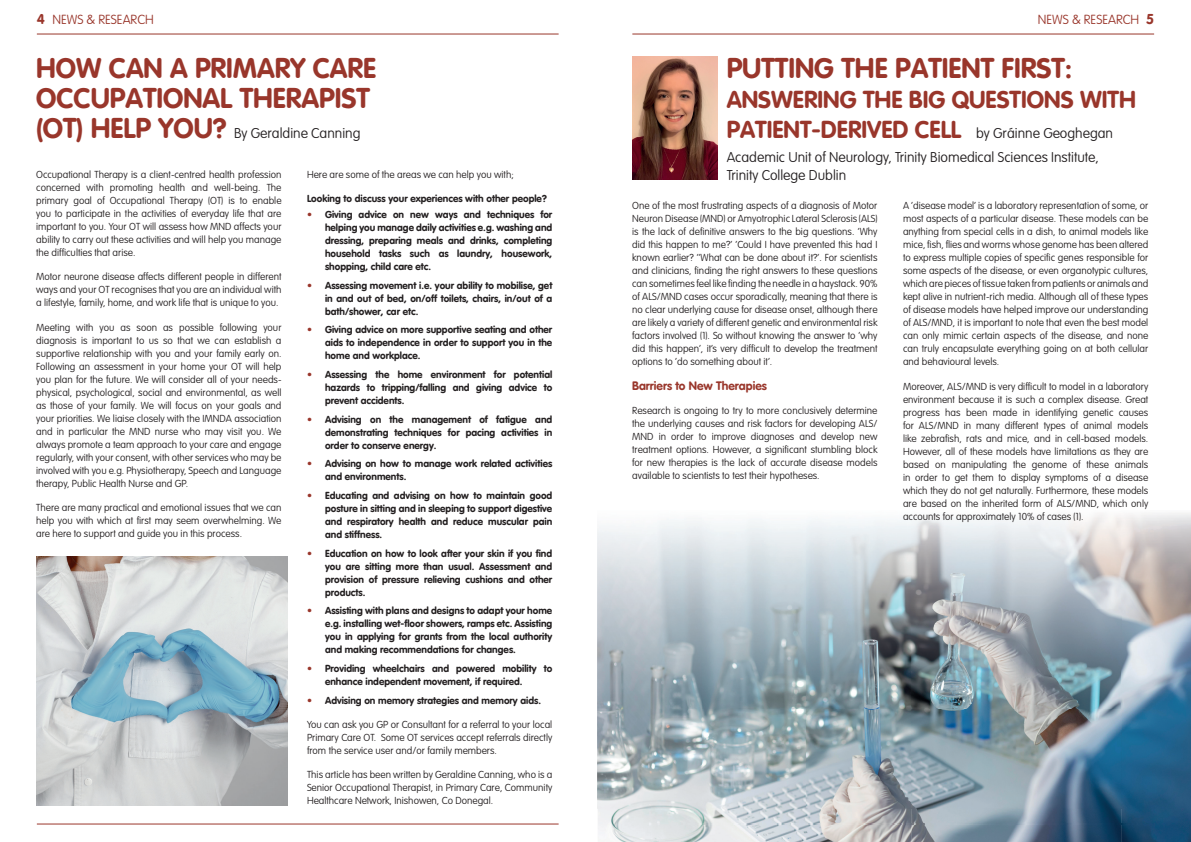
<style>
.page{position:relative;width:1191px;height:842px;background:#fff}
.page>*{position:absolute;margin:0;border:0;box-sizing:border-box;transform-origin:0 0}
.t1{font:28px/30px "VAG Rounded Bold";color:#99362b}
.t2{font:24px/30px "VAG Rounded Bold";color:#99362b}
.t3{font:100 14px/18px "VAG Rounded Std";color:#231f20}
.t4{font:100 13px "VAG Rounded Std";color:#99362b}
.t5{font:12px "VAG Rounded Bold";color:#99362b}
.t6{font:100 10px/13px "VAG Rounded Std";color:#231f20;text-align:justify}
.t7{font:10px/13px "VAG Rounded Bold";color:#231f20;text-align:justify}
.s1{font-family:"VAG Rounded Bold";font-weight:400;font-size:14px}
.s2{font-family:"VAG Rounded Bold";font-weight:400;font-size:28px;color:#99362b}
.s3{font-family:"VAG Rounded Std";font-weight:100;font-size:14px;color:#231f20}
.s4{color:#99362b}
</style>
<div class="page">
<hr style="left:37px;top:34px;width:521px;height:1px;background:#99362b">
<hr style="left:37px;top:824px;width:521px;height:1px;background:#99362b">
<hr style="left:632px;top:34px;width:522px;height:1px;background:#99362b">
<img style="left:36px;top:556px;width:251px;height:249px">
<img style="left:597px;top:513px;width:594px;height:329px">
<img style="left:632px;top:824px;width:522px;height:1px">
<img style="left:632px;top:57px;width:85px;height:122px">
<h3 class="t4" style="left:37px;top:12px;width:118px"><span class="s1">4</span> NEWS &amp; RESEARCH</h3>
<h3 class="t4" style="left:1037px;top:12px;width:118px">NEWS &amp; RESEARCH <span class="s1">5</span></h3>
<h1 class="t1" style="left:36px;top:53px;width:341px">HOW CAN A PRIMARY CARE<br>OCCUPATIONAL THERAPIST</h1>
<h3 class="t3" style="left:36px;top:125px;width:326px"><span class="s2">(OT) HELP YOU?</span> By Geraldine Canning</h3>
<p class="t6" style="left:36px;top:168px;width:247px">Occupational Therapy is a client-centred health profession concerned with promoting health and well-being. The primary goal of Occupational Therapy (OT) is to enable you to participate in the activities of everyday life that are important to you. Your OT will assess how MND affects your ability to carry out these activities and will help you manage the difficulties that arise.</p>
<p class="t6" style="left:36px;top:270px;width:247px">Motor neurone disease affects different people in different ways and your OT recognises that you are an individual with a lifestyle, family, home, and work life that is unique to you.</p>
<p class="t6" style="left:36px;top:321px;width:247px">Meeting with you as soon as possible following your diagnosis is important to us so that we can establish a supportive relationship with you and your family early on.<br>Following an assessment in your home your OT will help you plan for the future. We will consider all of your needs&shy;physical, psychological, social and environmental, as well as those of your family. We will focus on your goals and your priorities. We liaise closely with the IMNDA association and in particular the MND nurse who may visit you. We always promote a team approach to your care and engage regularly, with your consent, with other services who may be involved with you e.g. Physiotherapy, Speech and Language therapy, Public Health Nurse and GP.</p>
<p class="t6" style="left:36px;top:501px;width:247px">There are many practical and emotional issues that we can help you with which at first may seem overwhelming. We are here to support and guide you in this process.</p>
<h1 class="t1" style="left:726px;top:53px;width:347px">PUTTING THE PATIENT FIRST:</h1>
<h2 class="t2" style="left:726px;top:85px;width:411px">ANSWERING THE BIG QUESTIONS WITH<br>PATIENT-DERIVED CELL <span class="s3">by Gráinne Geoghegan</span></h2>
<h3 class="t3" style="left:726px;top:148px;width:374px">Academic Unit of Neurology, Trinity Biomedical Sciences Institute,<br>Trinity College Dublin</h3>
<p class="t6" style="left:307px;top:168px;width:208px">Here are some of the areas we can help you with;</p>
<p class="t7" style="left:307px;top:192px;width:241px">Looking to discuss your experiences with other people?</p>
<p class="t7" style="left:325px;top:208px;width:229px;text-indent:-18px"><span class="s4">•</span> Giving advice on new ways and techniques for helping you manage daily activities e.g. washing and dressing, preparing meals and drinks, completing household tasks such as laundry, housework, shopping, child care etc.</p>
<p class="t7" style="left:325px;top:279px;width:229px;text-indent:-18px"><span class="s4">•</span> Assessing movement i.e. your ability to mobilise, get in and out of bed, on/off toilets, chairs, in/out of a bath/shower, car etc.</p>
<p class="t7" style="left:325px;top:323px;width:229px;text-indent:-18px"><span class="s4">•</span> Giving advice on more supportive seating and other aids to independence in order to support you in the home and workplace.</p>
<p class="t7" style="left:325px;top:368px;width:229px;text-indent:-18px"><span class="s4">•</span> Assessing the home environment for potential hazards to tripping/falling and giving advice to prevent accidents.</p>
<p class="t7" style="left:325px;top:413px;width:229px;text-indent:-18px"><span class="s4">•</span> Advising on the management of fatigue and demonstrating techniques for pacing activities in order to conserve energy.</p>
<p class="t7" style="left:325px;top:457px;width:229px;text-indent:-18px"><span class="s4">•</span> Advising on how to manage work related activities and environments.</p>
<p class="t7" style="left:325px;top:489px;width:229px;text-indent:-18px"><span class="s4">•</span> Educating and advising on how to maintain good posture in sitting and in sleeping to support digestive and respiratory health and reduce muscular pain and stiffness.</p>
<p class="t7" style="left:325px;top:547px;width:229px;text-indent:-18px"><span class="s4">•</span> Education on how to look after your skin if you find you are sitting more than usual. Assessment and provision of pressure relieving cushions and other products.</p>
<p class="t7" style="left:325px;top:604px;width:229px;text-indent:-18px"><span class="s4">•</span> Assisting with plans and designs to adapt your home e.g. installing wet-floor showers, ramps etc. Assisting you in applying for grants from the local authority and making recommendations for changes.</p>
<p class="t7" style="left:325px;top:662px;width:229px;text-indent:-18px"><span class="s4">•</span> Providing wheelchairs and powered mobility to enhance independent movement, if required.</p>
<p class="t7" style="left:307px;top:694px;width:235px"><span class="s4">•</span> Advising on memory strategies and memory aids.</p>
<p class="t6" style="left:307px;top:718px;width:247px">You can ask you GP or Consultant for a referral to your local Primary Care OT. Some OT services accept referrals directly from the service user and/or family members.</p>
<p class="t6" style="left:307px;top:769px;width:247px">This article has been written by Geraldine Canning, who is a Senior Occupational Therapist, in Primary Care, Community Healthcare Network, Inishowen, Co Donegal.</p>
<p class="t6" style="left:903px;top:200px;width:247px">A ‘disease model’ is a laboratory representation of some, or most aspects of a particular disease. These models can be anything from special cells in a dish, to animal models like mice, fish, flies and worms whose genome has been altered to express multiple copies of specific genes responsible for some aspects of the disease, or even organotypic cultures, which are pieces of tissue taken from patients or animals and kept alive in nutrient-rich media. Although all of these types of disease models have helped improve our understanding of ALS/MND, it is important to note that even the best model can only mimic certain aspects of the disease, and none can truly encapsulate everything going on at both cellular and behavioural levels.</p>
<p class="t6" style="left:903px;top:380px;width:247px">Moreover, ALS/MND is very difficult to model in a laboratory environment because it is such a complex disease. Great progress has been made in identifying genetic causes for ALS/MND in many different types of animal models like zebrafish, rats and mice, and in cell-based models.<br>However, all of these models have limitations as they are based on manipulating the genome of these animals in order to get them to display symptoms of a disease which they do not get naturally. Furthermore, these models are based on the inherited form of ALS/MND, which only accounts for approximately 10% of cases (1).</p>
<p class="t6" style="left:632px;top:200px;width:247px">One of the most frustrating aspects of a diagnosis of Motor Neuron Disease (MND) or Amyotrophic Lateral Sclerosis (ALS) is the lack of definitive answers to the big questions. ‘Why did this happen to me?’ ‘Could I have prevented this had I known earlier? ’‘What can be done about it?’. For scientists and clinicians, finding the right answers to these questions can sometimes feel like finding the needle in a haystack. 90% of ALS/MND cases occur sporadically, meaning that there is no clear underlying cause for disease onset, although there are likely a variety of different genetic and environmental risk factors involved (1). So without knowing the answer to ‘why did this happen’, it’s very difficult to develop the treatment options to ‘do something about it’.</p>
<p class="t5" style="left:632px;top:378px;width:136px">Barriers to New Therapies</p>
<p class="t6" style="left:632px;top:404px;width:247px">Research is ongoing to try to more conclusively determine the underlying causes and risk factors for developing ALS/ MND in order to improve diagnoses and develop new treatment options. However, a significant stumbling block for new therapies is the lack of accurate disease models available to scientists to test their hypotheses.</p>
</div>
